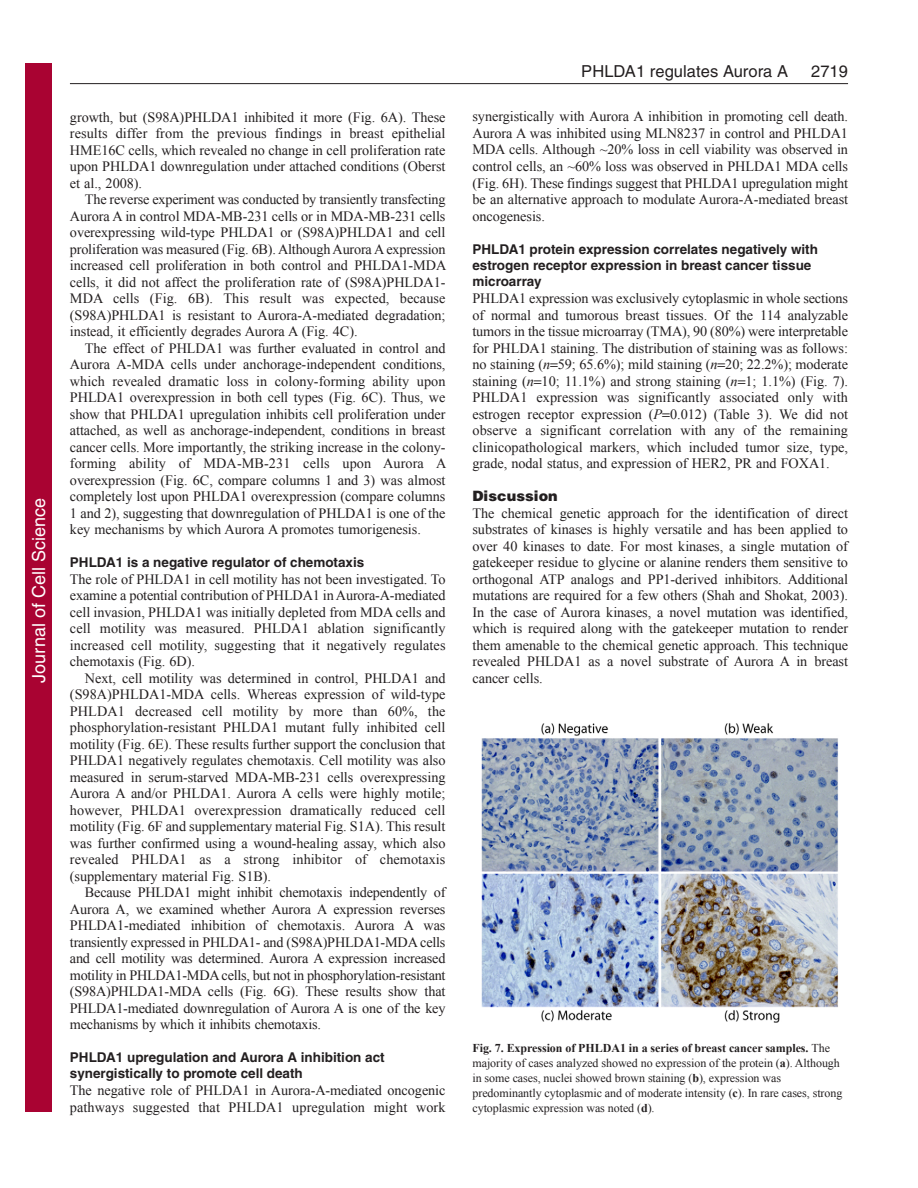
<style>
.page{position:relative;width:918px;height:1188px;background:#fff}
.page>*{position:absolute;margin:0;border:0;box-sizing:border-box;transform-origin:0 0}
.t1{font:18px "Helvetica";color:#fff}
.t2{font:16.5px "Helvetica";letter-spacing:.005em;color:#231f20}
.t3{font:14.25px/16.5px "Times New Roman";letter-spacing:-.005em;color:#231f20;text-align:justify}
.t4{font:900 14.25px "Helvetica";letter-spacing:.005em;color:#231f20}
.t5{font:700 13.5px/16.5px "Helvetica";color:#231f20}
.t6{font:12px/15px "Times New Roman";letter-spacing:-.005em;color:#231f20}
.s1{font-style:italic}
.s2{font-weight:700}
</style>
<div class="page">
<hr style="left:70px;top:83px;width:778px;height:1px;background:#231f20">
<img style="left:481px;top:723px;width:358px;height:300px">
<div style="left:26px;top:64px;width:26px;height:1048px;background:#a90332"></div>
<p class="t1" style="left:28px;top:683px;width:186px;rotate:-90deg">Journal of Cell Science</p>
<p class="t3" style="left:70px;top:108px;width:377px">growth, but (S98A)PHLDA1 inhibited it more (Fig. 6A). These results differ from the previous findings in breast epithelial HME16C cells, which revealed no change in cell proliferation rate upon PHLDA1 downregulation under attached conditions (Oberst et al., 2008).</p>
<p class="t3" style="left:70px;top:191px;width:378px;text-indent:15px">The reverse experiment was conducted by transiently transfecting Aurora A in control MDA-MB-231 cells or in MDA-MB-231 cells overexpressing wild-type PHLDA1 or (S98A)PHLDA1 and cell proliferation was measured (Fig. 6B). Although Aurora A expression increased cell proliferation in both control and PHLDA1-MDA cells, it did not affect the proliferation rate of (S98A)PHLDA1- MDA cells (Fig. 6B). This result was expected, because (S98A)PHLDA1 is resistant to Aurora-A-mediated degradation; instead, it efficiently degrades Aurora A (Fig. 4C).</p>
<p class="t3" style="left:70px;top:339px;width:378px;text-indent:15px">The effect of PHLDA1 was further evaluated in control and Aurora A-MDA cells under anchorage-independent conditions, which revealed dramatic loss in colony-forming ability upon PHLDA1 overexpression in both cell types (Fig. 6C). Thus, we show that PHLDA1 upregulation inhibits cell proliferation under attached, as well as anchorage-independent, conditions in breast cancer cells. More importantly, the striking increase in the colony&shy;forming ability of MDA-MB-231 cells upon Aurora A overexpression (Fig. 6C, compare columns 1 and 3) was almost completely lost upon PHLDA1 overexpression (compare columns 1 and 2), suggesting that downregulation of PHLDA1 is one of the key mechanisms by which Aurora A promotes tumorigenesis.</p>
<p class="t5" style="left:70px;top:555px;width:296px">PHLDA1 is a negative regulator of chemotaxis</p>
<p class="t3" style="left:70px;top:570px;width:377px">The role of PHLDA1 in cell motility has not been investigated. To examine a potential contribution of PHLDA1 in Aurora-A-mediated cell invasion, PHLDA1 was initially depleted from MDA cells and cell motility was measured. PHLDA1 ablation significantly increased cell motility, suggesting that it negatively regulates chemotaxis (Fig. 6D).</p>
<p class="t3" style="left:70px;top:669px;width:377px;text-indent:15px">Next, cell motility was determined in control, PHLDA1 and (S98A)PHLDA1-MDA cells. Whereas expression of wild-type PHLDA1 decreased cell motility by more than 60%, the phosphorylation-resistant PHLDA1 mutant fully inhibited cell motility (Fig. 6E). These results further support the conclusion that PHLDA1 negatively regulates chemotaxis. Cell motility was also measured in serum-starved MDA-MB-231 cells overexpressing Aurora A and/or PHLDA1. Aurora A cells were highly motile; however, PHLDA1 overexpression dramatically reduced cell motility (Fig. 6F and supplementary material Fig. S1A). This result was further confirmed using a wound-healing assay, which also revealed PHLDA1 as a strong inhibitor of chemotaxis (supplementary material Fig. S1B).</p>
<p class="t3" style="left:70px;top:884px;width:377px;text-indent:15px">Because PHLDA1 might inhibit chemotaxis independently of Aurora A, we examined whether Aurora A expression reverses PHLDA1-mediated inhibition of chemotaxis. Aurora A was transiently expressed in PHLDA1- and (S98A)PHLDA1-MDA cells and cell motility was determined. Aurora A expression increased motility in PHLDA1-MDA cells, but not in phosphorylation-resistant (S98A)PHLDA1-MDA cells (Fig. 6G). These results show that PHLDA1-mediated downregulation of Aurora A is one of the key mechanisms by which it inhibits chemotaxis.</p>
<p class="t5" style="left:70px;top:1050px;width:316px">PHLDA1 upregulation and Aurora A inhibition act synergistically to promote cell death</p>
<p class="t3" style="left:70px;top:1082px;width:377px">The negative role of PHLDA1 in Aurora-A-mediated oncogenic pathways suggested that PHLDA1 upregulation might work</p>
<p class="t2" style="left:581px;top:65px;width:208px">PHLDA1 regulates Aurora A</p>
<p class="t2" style="left:811px;top:65px;width:38px">2719</p>
<p class="t3" style="left:473px;top:108px;width:377px">synergistically with Aurora A inhibition in promoting cell death.<br>Aurora A was inhibited using MLN8237 in control and PHLDA1<br>MDA cells. Although ~20% loss in cell viability was observed in control cells, an ~60% loss was observed in PHLDA1 MDA cells (Fig. 6H). These findings suggest that PHLDA1 upregulation might be an alternative approach to modulate Aurora-A-mediated breast oncogenesis.</p>
<p class="t5" style="left:473px;top:242px;width:347px">PHLDA1 protein expression correlates negatively with estrogen receptor expression in breast cancer tissue microarray</p>
<p class="t3" style="left:473px;top:290px;width:377px">PHLDA1 expression was exclusively cytoplasmic in whole sections of normal and tumorous breast tissues. Of the 114 analyzable tumors in the tissue microarray (TMA), 90 (80%) were interpretable for PHLDA1 staining. The distribution of staining was as follows: no staining (<span class="s1">n</span> 59; 65.6%); mild staining (<span class="s1">n</span> 20; 22.2%); moderate staining (<span class="s1">n</span> 10; 11.1%) and strong staining (<span class="s1">n</span> 1; 1.1%) (Fig. 7).<br>PHLDA1 expression was significantly associated only with estrogen receptor expression (<span class="s1">P</span> 0.012) (Table 3). We did not observe a significant correlation with any of the remaining clinicopathological markers, which included tumor size, type, grade, nodal status, and expression of HER2, PR and FOXA1.</p>
<p class="t4" style="left:473px;top:491px;width:87px">Discussion</p>
<p class="t3" style="left:473px;top:504px;width:377px">The chemical genetic approach for the identification of direct substrates of kinases is highly versatile and has been applied to over 40 kinases to date. For most kinases, a single mutation of gatekeeper residue to glycine or alanine renders them sensitive to orthogonal ATP analogs and PP1-derived inhibitors. Additional mutations are required for a few others (Shah and Shokat, 2003).<br>In the case of Aurora kinases, a novel mutation was identified, which is required along with the gatekeeper mutation to render them amenable to the chemical genetic approach. This technique revealed PHLDA1 as a novel substrate of Aurora A in breast cancer cells.</p>
<p class="t6" style="left:472px;top:1040px;width:371px"><span class="s2">Fig. 7. Expression of PHLDA1 in a series of breast cancer samples.</span> The majority of cases analyzed showed no expression of the protein (<span class="s2">a</span>). Although in some cases, nuclei showed brown staining (<span class="s2">b</span>), expression was predominantly cytoplasmic and of moderate intensity (<span class="s2">c</span>). In rare cases, strong cytoplasmic expression was noted (<span class="s2">d</span>).</p>
</div>
